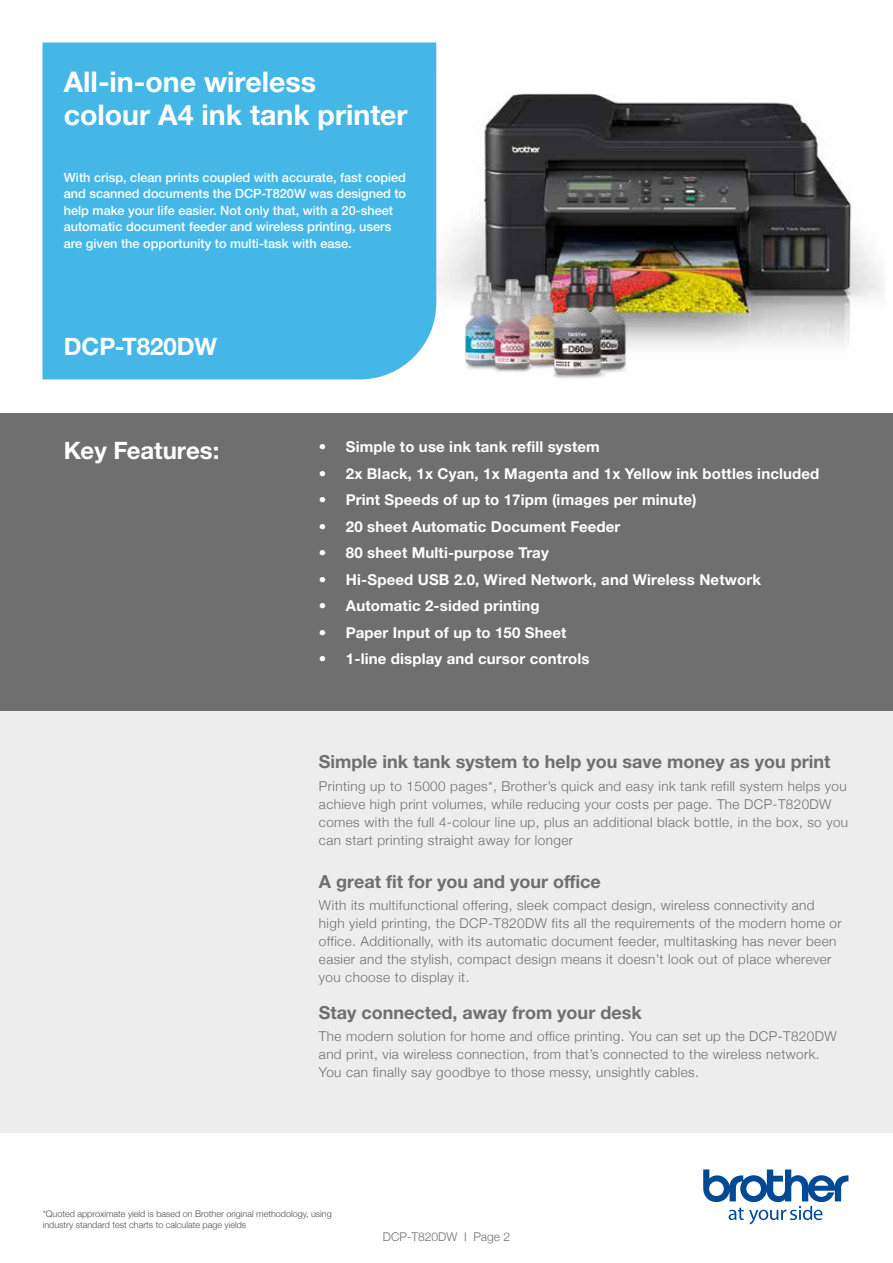
<style>
.page{position:relative;width:893px;height:1263px;background:#fff}
.page>*{position:absolute;margin:0;border:0;box-sizing:border-box;transform-origin:0 0}
.t1{font:700 28.5px/33px "Helvetica Neue LTW1 G";color:#fff}
.t2{font:700 24px "Helvetica Neue LTW1 G";color:#fff}
.t3{font:700 18px "Helvetica Neue LTW1 G";color:#706f6f}
.t4{font:700 15px "Helvetica Neue LTW1 G";letter-spacing:.01em;color:#fff}
.t5{font:300 13.5px/18px "Helvetica Neue";letter-spacing:.03em;color:#706f6f}
.t6{font:500 12.75px/16.5px "Helvetica Neue LTW1 G";color:#fff}
.t7{font:300 12px "Helvetica Neue";color:#706f6f}
.t8{font:300 9px/10.8px "Helvetica Neue";color:#4d4d4e}
</style>
<div class="page">
<img style="left:436px;top:69px;width:448px;height:278px">
<div style="left:0;top:413px;width:893px;height:719px;background:#ededed"></div>
<svg style="left:703px;top:1169px;width:145px;height:55px"></svg>
<div style="left:0;top:413px;width:893px;height:298px;background:#706f6f"></div>
<div style="left:43px;top:43px;width:393px;height:336px;background:#45b7e7"></div>
<img style="left:454px;top:260px;width:189px;height:118px">
<h1 class="t1" style="left:64px;top:65px;width:345px">All-in-one wireless colour A4 ink tank printer</h1>
<p class="t6" style="left:64px;top:169px;width:344px">With crisp, clean prints coupled with accurate, fast copied and scanned documents the DCP-T820W was designed to help make your life easier. Not only that, with a 20-sheet automatic document feeder and wireless printing, users are given the opportunity to multi-task with ease.</p>
<h2 class="t2" style="left:64px;top:332px;width:155px">DCP-T820DW</h2>
<h2 class="t2" style="left:64px;top:435px;width:157px">Key Features:</h2>
<p class="t4" style="left:319px;top:438px;width:282px">• Simple to use ink tank refill system</p>
<p class="t4" style="left:319px;top:464px;width:502px">• 2x Black, 1x Cyan, 1x Magenta and 1x Yellow ink bottles included</p>
<p class="t4" style="left:319px;top:491px;width:379px">• Print Speeds of up to 17ipm (images per minute)</p>
<p class="t4" style="left:319px;top:517px;width:303px">• 20 sheet Automatic Document Feeder</p>
<p class="t4" style="left:319px;top:544px;width:231px">• 80 sheet Multi-purpose Tray</p>
<p class="t4" style="left:319px;top:570px;width:444px">• Hi-Speed USB 2.0, Wired Network, and Wireless Network</p>
<p class="t4" style="left:319px;top:597px;width:222px">• Automatic 2-sided printing</p>
<p class="t4" style="left:319px;top:623px;width:249px">• Paper Input of up to 150 Sheet</p>
<p class="t4" style="left:319px;top:650px;width:272px">• 1-line display and cursor controls</p>
<h3 class="t3" style="left:319px;top:751px;width:513px">Simple ink tank system to help you save money as you print</h3>
<p class="t5" style="left:319px;top:776px;width:531px">Printing up to 15000 pages*, Brother’s quick and easy ink tank refill system helps you achieve high print volumes, while reducing your costs per page. The DCP-T820DW comes with the full 4-colour line up, plus an additional black bottle, in the box, so you can start printing straight away for longer</p>
<h3 class="t3" style="left:319px;top:870px;width:283px">A great fit for you and your office</h3>
<p class="t5" style="left:319px;top:895px;width:524px">With its multifunctional offering, sleek compact design, wireless connectivity and high yield printing, the DCP-T820DW fits all the requirements of the modern home or office. Additionally, with its automatic document feeder, multitasking has never been easier and the stylish, compact design means it doesn’t look out of place wherever you choose to display it.</p>
<h3 class="t3" style="left:319px;top:1001px;width:324px">Stay connected, away from your desk</h3>
<p class="t5" style="left:319px;top:1026px;width:519px">The modern solution for home and office printing. You can set up the DCP-T820DW and print, via wireless connection, from that’s connected to the wireless network.<br>You can finally say goodbye to those messy, unsightly cables.</p>
<p class="t8" style="left:43px;top:1208px;width:290px">*Quoted approximate yield is based on Brother original methodology, using industry standard test charts to calculate page yields</p>
<p class="t7" style="left:383px;top:1226px;width:129px">DCP-T820DW I Page 2</p>
</div>
